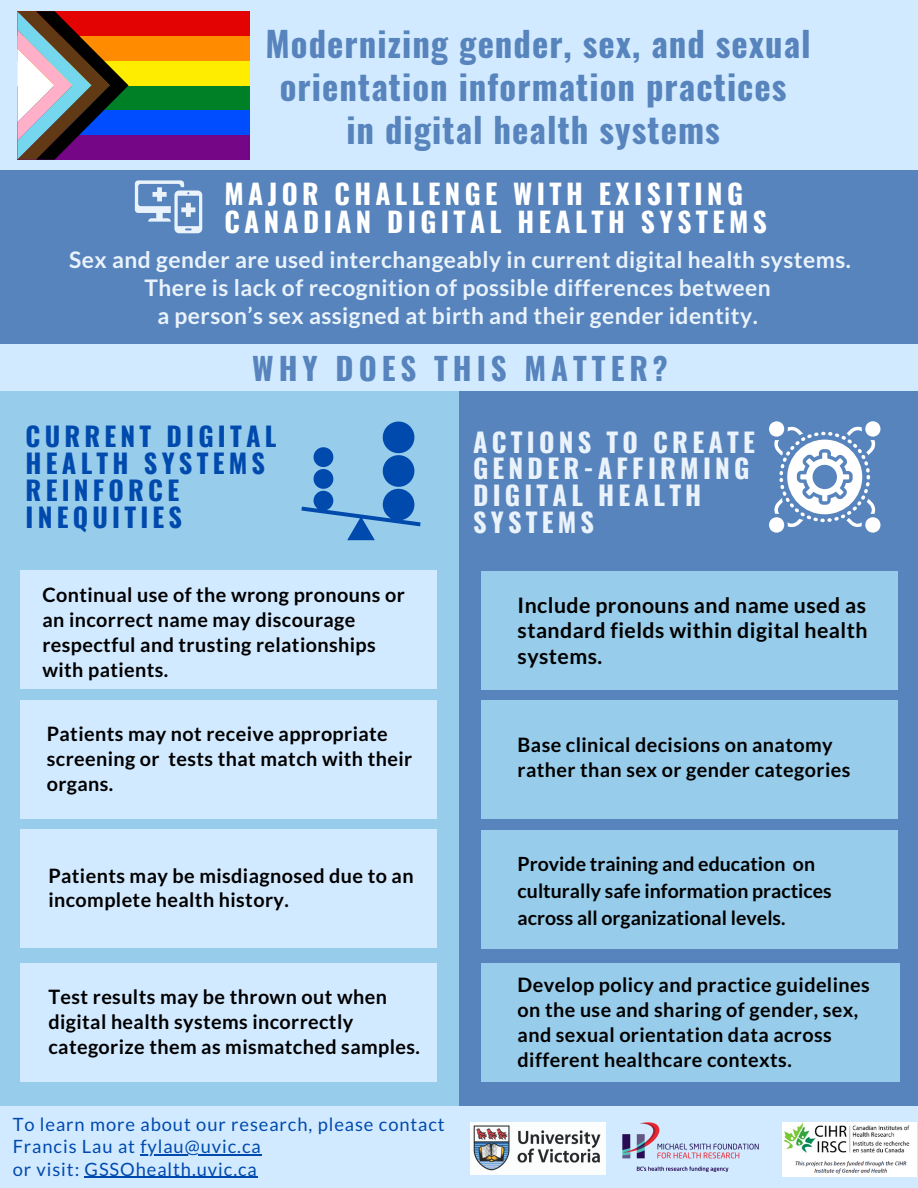
<style>
.page{position:relative;width:918px;height:1188px;background:#d2eaff}
.page>*{position:absolute;margin:0;border:0;box-sizing:border-box;transform-origin:0 0}
.t1{font:700 34.65px/42.8px "Oswald";letter-spacing:.03em;color:#5784bd;text-align:center}
.t2{font:700 30.9px "Oswald";letter-spacing:.16em;color:#5784bd}
.t3{font:700 27.45px "Oswald";letter-spacing:.16em;color:#fff}
.t4{font:700 26.4px/26.7px "Oswald";letter-spacing:.16em;color:#eaf3fb}
.t5{font:700 26.4px/27px "Oswald";letter-spacing:.16em;color:#004aad}
.t6{font:700 22.8px/28.2px "Lato";letter-spacing:.02em;color:#eaf3fb;text-align:center}
.t7{font:700 21.3px/25.8px "Lato";letter-spacing:.02em;color:#000;text-align:justify}
.t8{font:700 19.8px/24.8px "Lato";letter-spacing:.02em;color:#000}
.t9{font:700 19.5px/27px "Lato";color:#000}
.t10{font:18.3px "Lato";letter-spacing:.05em;color:#004aad}
</style>
<div class="page">
<hr style="left:140px;top:1154px;width:122px;height:1px;background:#004aad">
<hr style="left:85px;top:1177px;width:173px;height:1px;background:#004aad">
<img style="left:783px;top:1122px;width:133px;height:54px">
<div style="left:0;top:170px;width:918px;height:197px;background:#5784bd"></div>
<div style="left:445px;top:391px;width:473px;height:714px;background:#5784bd"></div>
<div style="left:0;top:391px;width:459px;height:714px;background:#98cceb"></div>
<div style="left:21px;top:829px;width:416px;height:118px;background:#d2eaff"></div>
<div style="left:21px;top:700px;width:416px;height:118px;background:#d2eaff"></div>
<div style="left:21px;top:963px;width:416px;height:119px;background:#d2eaff"></div>
<div style="left:21px;top:570px;width:416px;height:119px;background:#d2eaff"></div>
<div style="left:481px;top:700px;width:416px;height:118px;background:#98cceb"></div>
<div style="left:481px;top:572px;width:416px;height:118px;background:#98cceb"></div>
<div style="left:481px;top:963px;width:418px;height:119px;background:#98cceb"></div>
<svg style="left:301px;top:422px;width:120px;height:118px"></svg>
<div style="left:481px;top:830px;width:416px;height:119px;background:#98cceb"></div>
<svg style="left:769px;top:421px;width:112px;height:112px"></svg>
<img style="left:622px;top:1122px;width:137px;height:50px">
<svg style="left:135px;top:180px;width:67px;height:53px"></svg>
<div style="left:0;top:344px;width:918px;height:47px;background:#d2eaff"></div>
<img style="left:470px;top:1122px;width:135px;height:52px">
<div style="left:17px;top:11px;width:233px;height:149px;background:#750787"></div>
<div style="left:17px;top:11px;width:233px;height:124px;background:#004dff"></div>
<div style="left:17px;top:11px;width:233px;height:99px;background:#008026"></div>
<div style="left:17px;top:11px;width:233px;height:74px;background:#ffed00"></div>
<div style="left:17px;top:11px;width:233px;height:50px;background:#ff8c00"></div>
<div style="left:17px;top:11px;width:233px;height:25px;background:#e40303"></div>
<svg style="left:17px;top:11px;width:112px;height:149px"></svg>
<p class="t1" style="left:265px;top:21px;width:547px">Modernizing gender, sex, and sexual orientation information practices</p>
<p class="t1" style="left:346px;top:107px;width:375px">in digital health systems</p>
<p class="t3" style="left:224px;top:172px;width:520px">MAJOR CHALLENGE WITH EXISITING</p>
<p class="t3" style="left:224px;top:200px;width:544px">CANADIAN DIGITAL HEALTH SYSTEMS</p>
<p class="t6" style="left:69px;top:245px;width:783px">Sex and gender are used interchangeably in current digital health systems.<br>There is lack of recognition of possible differences between</p>
<p class="t6" style="left:157px;top:301px;width:602px">a person’s sex assigned at birth and their gender identity.</p>
<p class="t2" style="left:252px;top:344px;width:417px">WHY DOES THIS MATTER?</p>
<p class="t5" style="left:26px;top:422px;width:252px">CURRENT DIGITAL<br>HEALTH SYSTEMS<br>REINFORCE<br>INEQUITIES</p>
<p class="t4" style="left:473px;top:427px;width:283px">ACTIONS TO CREATE</p>
<p class="t4" style="left:473px;top:454px;width:278px">GENDER-AFFIRMING<br>DIGITAL HEALTH<br>SYSTEMS</p>
<p class="t8" style="left:42px;top:582px;width:364px">Continual use of the wrong pronouns or an incorrect name may discourage respectful and trusting relationships with patients.</p>
<p class="t8" style="left:47px;top:721px;width:367px">Patients may not receive appropriate screening or tests that match with their organs.</p>
<p class="t8" style="left:48px;top:863px;width:367px">Patients may be misdiagnosed due to an incomplete health history.</p>
<p class="t8" style="left:48px;top:984px;width:373px">Test results may be thrown out when digital health systems incorrectly categorize them as mismatched samples.</p>
<p class="t10" style="left:13px;top:1113px;width:434px">To learn more about our research, please contact</p>
<p class="t10" style="left:13px;top:1135px;width:250px">Francis Lau at fylau@uvic.ca</p>
<p class="t10" style="left:13px;top:1158px;width:246px">or visit: GSSOhealth.uvic.ca</p>
<p class="t7" style="left:518px;top:591px;width:351px">Include pronouns and name used as standard fields within digital health systems.</p>
<p class="t8" style="left:518px;top:732px;width:334px">Base clinical decisions on anatomy rather than sex or gender categories</p>
<p class="t9" style="left:518px;top:850px;width:316px">Provide training and education on culturally safe information practices across all organizational levels.</p>
<p class="t8" style="left:518px;top:972px;width:354px">Develop policy and practice guidelines on the use and sharing of gender, sex, and sexual orientation data across different healthcare contexts.</p>
</div>
